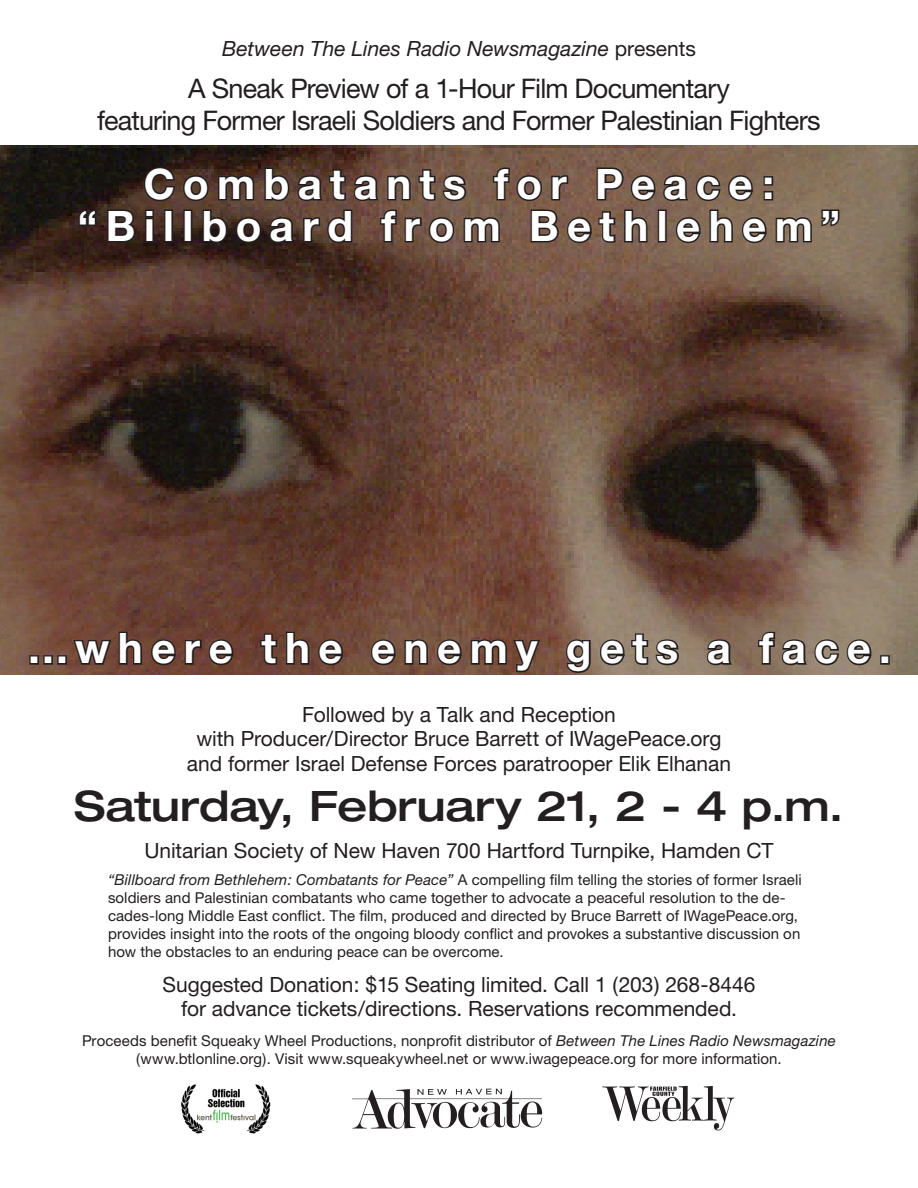
<style>
.page{position:relative;width:918px;height:1188px;background:#fff}
.page>*{position:absolute;margin:0;border:0;box-sizing:border-box;transform-origin:0 0}
.t1{font:700 42px/42px "Helvetica Neue";letter-spacing:.2em;color:#fff;text-align:center}
.t2{font:500 expanded 42px "Helvetica Neue";letter-spacing:-.005em;color:#231f20}
.t3{font:27px/32.4px "Helvetica Neue";letter-spacing:-.03em;color:#231f20;text-align:center}
.t4{font:21px/24px "Helvetica Neue";letter-spacing:-.005em;color:#231f20;text-align:center}
.t5{font:italic 21px "Helvetica Neue";color:#231f20}
.t6{font:15px/18px "Helvetica Neue";letter-spacing:.005em;color:#231f20}
.s1{font-style:normal}
.s2{font-style:italic}
</style>
<div class="page">
<img style="left:0;top:146px;width:918px;height:528px">
<svg style="left:77px;top:208px;width:21px;height:19px"></svg>
<svg style="left:106px;top:165px;width:707px;height:80px;background:#584338"></svg>
<svg style="left:820px;top:208px;width:21px;height:20px"></svg>
<svg style="left:28px;top:630px;width:116px;height:36px;background:#5e3e33"></svg>
<svg style="left:150px;top:638px;width:86px;height:29px;background:#50342c"></svg>
<svg style="left:259px;top:630px;width:52px;height:36px;background:#51362c"></svg>
<svg style="left:317px;top:638px;width:28px;height:29px"></svg>
<svg style="left:369px;top:638px;width:60px;height:29px;background:#533e33"></svg>
<svg style="left:435px;top:638px;width:107px;height:36px;background:#5b3f33"></svg>
<svg style="left:565px;top:638px;width:27px;height:36px"></svg>
<svg style="left:598px;top:632px;width:82px;height:35px;background:#6e6255"></svg>
<svg style="left:705px;top:638px;width:30px;height:29px"></svg>
<svg style="left:757px;top:630px;width:117px;height:37px;background:#6f6153"></svg>
<div style="left:880px;top:655px;width:10px;height:10px;border:3px solid #231f20"></div>
<img style="left:181px;top:1084px;width:89px;height:49px">
<img style="left:352px;top:1088px;width:191px;height:41px">
<img style="left:602px;top:1086px;width:133px;height:45px">
<h3 class="t5" style="left:222px;top:36px;width:475px">Between The Lines Radio Newsmagazine <span class="s1">presents</span></h3>
<h2 class="t3" style="left:97px;top:71px;width:725px">A Sneak Preview of a 1-Hour Film Documentary<br>featuring Former Israeli Soldiers and Former Palestinian Fighters</h2>
<h1 class="t1" style="left:78px;top:162px;width:764px">Combatants for Peace: “Billboard from Bethlehem”</h1>
<h1 class="t1" style="left:27px;top:626px;width:865px">…where the enemy gets a face.</h1>
<h3 class="t4" style="left:187px;top:703px;width:546px">Followed by a Talk and Reception<br>with Producer/Director Bruce Barrett of IWagePeace.org and former Israel Defense Forces paratrooper Elik Elhanan</h3>
<h1 class="t2" style="left:74px;top:780px;width:771px">Saturday, February 21, 2 - 4 p.m.</h1>
<h3 class="t4" style="left:145px;top:838px;width:631px">Unitarian Society of New Haven 700 Hartford Turnpike, Hamden CT</h3>
<p class="t6" style="left:108px;top:871px;width:695px"><span class="s2">“Billboard from Bethlehem: Combatants for Peace”</span> A compelling film telling the stories of former Israeli soldiers and Palestinian combatants who came together to advocate a peaceful resolution to the de&shy;cades-long Middle East conflict. The film, produced and directed by Bruce Barrett of IWagePeace.org, provides insight into the roots of the ongoing bloody conflict and provokes a substantive discussion on how the obstacles to an enduring peace can be overcome.</p>
<h3 class="t4" style="left:163px;top:972px;width:594px">Suggested Donation: $15 Seating limited. Call 1 (203) 268‑8446 for advance tickets/directions. Reservations recommended.</h3>
<p class="t6" style="left:82px;top:1031px;width:755px;text-align:center">Proceeds benefit Squeaky Wheel Productions, nonprofit distributor of <span class="s2">Between The Lines Radio Newsmagazine </span>(www.btlonline.org). Visit www.squeakywheel.net or www.iwagepeace.org for more information.</p>
</div>
